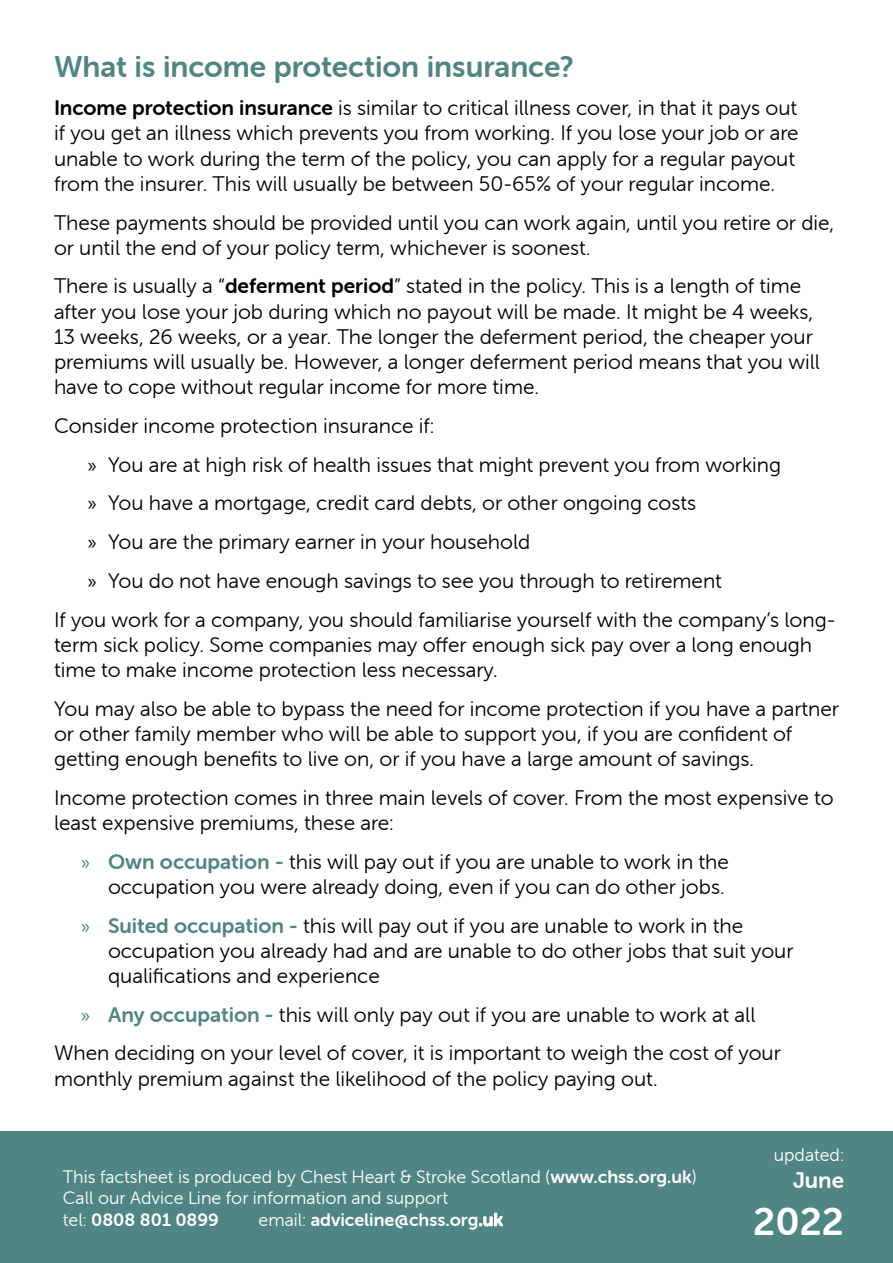
<style>
.page{position:relative;width:893px;height:1263px;background:#fff}
.page>*{position:absolute;margin:0;border:0;box-sizing:border-box;transform-origin:0 0}
.t1{font:39px "Museo Sans Rounded 700";color:#fff}
.t2{font:30px "Museo Sans Rounded 700";color:#4f8583}
.t3{font:22.5px "Museo Sans Rounded 700";color:#fff}
.t4{font:21px/25.2px "Museo Sans Rounded 300";color:#000}
.t5{font:18px/21.6px "Museo Sans Rounded 300";color:#fff}
.t6{font:18px "Museo Sans Rounded 700";color:#fff}
.s1{font-family:"Museo Sans Rounded 700"}
.s2{font-family:"Myriad Pro"}
.s3{font-family:"Myriad Pro";color:#4f8583}
.s4{font-family:"Museo Sans Rounded 700";color:#4f8583}
.s5{font-family:"Museo Sans Rounded 300"}
</style>
<div class="page">
<div style="left:0;top:1131px;width:893px;height:132px;background:#4f8583"></div>
<h2 class="t2" style="left:54px;top:49px;width:521px">What is income protection insurance?</h2>
<p class="t4" style="left:54px;top:96px;width:746px"><span class="s1">Income protection insurance</span> is similar to critical illness cover, in that it pays out if you get an illness which prevents you from working. If you lose your job or are unable to work during the term of the policy, you can apply for a regular payout from the insurer. This will usually be between 50-65% of your regular income.</p>
<p class="t4" style="left:54px;top:210px;width:782px">These payments should be provided until you can work again, until you retire or die, or until the end of your policy term, whichever is soonest.</p>
<p class="t4" style="left:54px;top:274px;width:767px">There is usually a “<span class="s1">deferment period</span>” stated in the policy. This is a length of time after you lose your job during which no payout will be made. It might be 4 weeks, 13 weeks, 26 weeks, or a year. The longer the deferment period, the cheaper your premiums will usually be. However, a longer deferment period means that you will have to cope without regular income for more time.</p>
<p class="t4" style="left:54px;top:413px;width:382px">Consider income protection insurance if:</p>
<p class="t4" style="left:88px;top:452px;width:695px"><span class="s2">»</span> You are at high risk of health issues that might prevent you from working</p>
<p class="t4" style="left:88px;top:491px;width:610px"><span class="s2">»</span> You have a mortgage, credit card debts, or other ongoing costs</p>
<p class="t4" style="left:88px;top:529px;width:444px"><span class="s2">»</span> You are the primary earner in your household</p>
<p class="t4" style="left:88px;top:568px;width:636px"><span class="s2">»</span> You do not have enough savings to see you through to retirement</p>
<p class="t4" style="left:54px;top:607px;width:783px">If you work for a company, you should familiarise yourself with the company’s long-</p>
<p class="t4" style="left:54px;top:632px;width:760px">term sick policy. Some companies may offer enough sick pay over a long enough time to make income protection less necessary.</p>
<p class="t4" style="left:54px;top:696px;width:786px">You may also be able to bypass the need for income protection if you have a partner or other family member who will be able to support you, if you are confident of getting enough benefits to live on, or if you have a large amount of savings.</p>
<p class="t4" style="left:54px;top:785px;width:781px">Income protection comes in three main levels of cover. From the most expensive to least expensive premiums, these are:</p>
<p class="t4" style="left:81px;top:849px;width:649px;text-align:right"><span class="s3">»</span> <span class="s4">Own occupation -</span> this will pay out if you are unable to work in the occupation you were already doing, even if you can do other jobs.</p>
<p class="t4" style="left:108px;top:913px;width:687px;text-indent:-27px"><span class="s3">»</span> <span class="s4">Suited occupation -</span> this will pay out if you are unable to work in the occupation you already had and are unable to do other jobs that suit your qualifications and experience</p>
<p class="t4" style="left:54px;top:995px;width:728px;line-height:38.7px;text-align:center"><span class="s3">»</span> <span class="s4">Any occupation -</span> this will only pay out if you are unable to work at all<br>When deciding on your level of cover, it is important to weigh the cost of your</p>
<p class="t4" style="left:54px;top:1066px;width:605px">monthly premium against the likelihood of the policy paying out.</p>
<p class="t5" style="left:63px;top:1166px;width:635px">This factsheet is produced by Chest Heart &amp; Stroke Scotland (<span class="s1">www.chss.org.uk</span>)<br>Call our Advice Line for information and support</p>
<p class="t6" style="left:63px;top:1209px;width:158px"><span class="s5">tel:</span> 0808 801 0899</p>
<p class="t6" style="left:259px;top:1209px;width:246px"><span class="s5">email:</span> adviceline@chss.org.uk</p>
<p class="t5" style="left:774px;top:1144px;width:72px">updated:</p>
<p class="t3" style="left:793px;top:1168px;width:52px">June</p>
<h1 class="t1" style="left:753px;top:1200px;width:92px">2022</h1>
</div>
